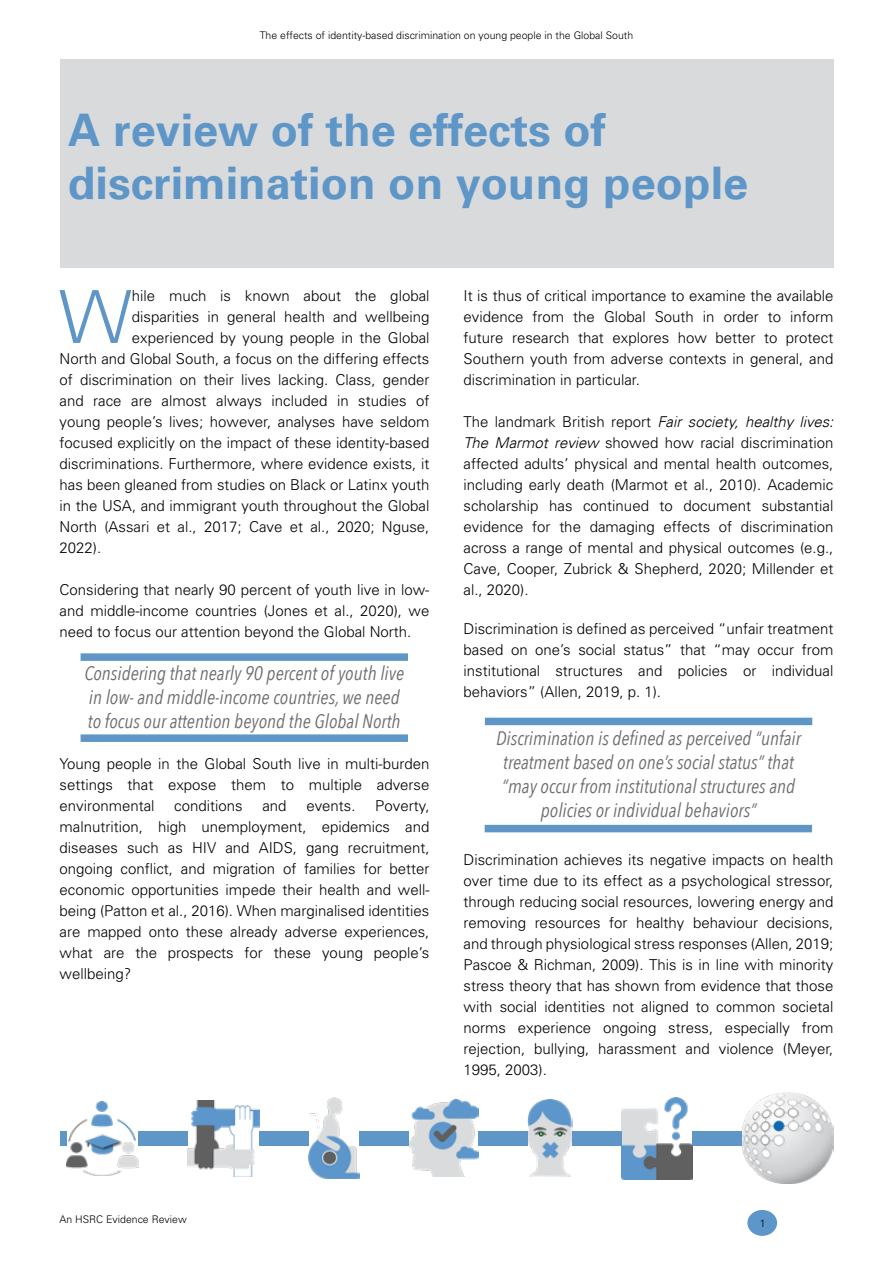
<style>
.page{position:relative;width:893px;height:1263px;background:#fff}
.page>*{position:absolute;margin:0;border:0;box-sizing:border-box;transform-origin:0 0}
.t1{font:300 73.2px "Univers";color:#5f96c8}
.t2{font:700 45px/52.5px "Univers";color:#5f96c8}
.t3{font:italic 19.5px/24px "Avenir Next Condensed";color:#6d6e71}
.t4{font:300 15px/21px "Univers";color:#000;text-align:justify}
.t5{font:italic 300 15px "Univers LT";color:#000}
.t6{font:300 10.5px "Univers";color:#000}
.s1{font-family:"Univers";font-style:normal}
.s2{font-family:"Univers LT";font-style:italic}
</style>
<div class="page">
<div style="left:747px;top:1210px;width:30px;height:26px;background:#5d96ca;border-radius:50%"></div>
<div style="left:60px;top:60px;width:773px;height:208px;background:#d9dadb"></div>
<div style="left:60px;top:1131px;width:6px;height:15px;background:#5f96c8"></div>
<img style="left:742px;top:1092px;width:91px;height:92px">
<img style="left:66px;top:1101px;width:72px;height:74px">
<img style="left:409px;top:1100px;width:70px;height:76px">
<img style="left:528px;top:1100px;width:45px;height:77px">
<img style="left:622px;top:1097px;width:71px;height:82px">
<img style="left:308px;top:1098px;width:52px;height:80px">
<img style="left:187px;top:1100px;width:72px;height:76px">
<div style="left:138px;top:1131px;width:49px;height:15px;background:#5f96c8"></div>
<div style="left:259px;top:1131px;width:49px;height:15px;background:#5f96c8"></div>
<div style="left:360px;top:1131px;width:49px;height:15px;background:#5f96c8"></div>
<div style="left:479px;top:1131px;width:49px;height:15px;background:#5f96c8"></div>
<div style="left:573px;top:1131px;width:49px;height:15px;background:#5f96c8"></div>
<div style="left:693px;top:1131px;width:49px;height:15px;background:#5f96c8"></div>
<div style="left:81px;top:653px;width:327px;height:8px;background:#5f96c8"></div>
<div style="left:81px;top:734px;width:327px;height:8px;background:#5f96c8"></div>
<div style="left:485px;top:718px;width:327px;height:7px;background:#5f96c8"></div>
<div style="left:485px;top:825px;width:327px;height:7px;background:#5f96c8"></div>
<p class="t6" style="left:260px;top:29px;width:375px">The effects of identity-based discrimination on young people in the Global South</p>
<h2 class="t2" style="left:68px;top:106px;width:682px">A review of the effects of discrimination on young people</h2>
<h1 class="t1" style="left:59px;top:273px;width:75px">W</h1>
<p class="t4" style="left:132px;top:285px;width:299px">hile much is known about the global</p>
<p class="t4" style="left:132px;top:306px;width:299px">disparities in general health and wellbeing</p>
<p class="t4" style="left:132px;top:327px;width:299px">experienced by young people in the Global</p>
<p class="t4" style="left:60px;top:348px;width:371px">North and Global South, a focus on the differing effects</p>
<p class="t4" style="left:60px;top:369px;width:371px">of discrimination on their lives lacking. Class, gender</p>
<p class="t4" style="left:60px;top:390px;width:371px">and race are almost always included in studies of</p>
<p class="t4" style="left:60px;top:411px;width:371px">young people’s lives; however, analyses have seldom</p>
<p class="t4" style="left:60px;top:432px;width:371px">focused explicitly on the impact of these identity-based</p>
<p class="t4" style="left:60px;top:453px;width:371px">discriminations. Furthermore, where evidence exists, it</p>
<p class="t4" style="left:60px;top:474px;width:371px">has been gleaned from studies on Black or Latinx youth</p>
<p class="t4" style="left:60px;top:495px;width:371px">in the USA, and immigrant youth throughout the Global</p>
<p class="t4" style="left:60px;top:516px;width:371px">North (Assari et al., 2017; Cave et al., 2020; Nguse,</p>
<p class="t4" style="left:60px;top:537px;width:43px">2022).</p>
<p class="t4" style="left:60px;top:579px;width:371px">Considering that nearly 90 percent of youth live in low&shy;and middle-income countries (Jones et al., 2020), we need to focus our attention beyond the Global North.</p>
<h3 class="t3" style="left:84px;top:661px;width:321px">Considering that nearly 90 percent of youth live in low- and middle-income countries, we need to focus our attention beyond the Global North</h3>
<p class="t4" style="left:60px;top:753px;width:371px">Young people in the Global South live in multi-burden settings that expose them to multiple adverse environmental</p>
<p class="t4" style="left:60px;top:795px;width:371px;text-indent:316px">Poverty, malnutrition, high unemployment, epidemics and diseases such as HIV and AIDS, gang recruitment, ongoing conflict, and migration of families for better economic opportunities impede their health and well&shy;being (Patton et al., 2016). When marginalised identities are mapped onto these already adverse experiences, what are the prospects for these young people’s wellbeing?</p>
<p class="t4" style="left:174px;top:795px;width:70px">conditions</p>
<p class="t4" style="left:262px;top:795px;width:26px">and</p>
<p class="t4" style="left:306px;top:795px;width:51px">events.</p>
<p class="t4" style="left:463px;top:285px;width:371px">It is thus of critical importance to examine the available evidence from the Global South in order to inform future research that explores how better to protect Southern youth from adverse contexts in general, and discrimination in particular.</p>
<p class="t5" style="left:463px;top:413px;width:371px"><span class="s1">The landmark British report</span> Fair society, healthy lives:</p>
<p class="t4" style="left:463px;top:432px;width:371px"><span class="s2">The Marmot review</span> showed how racial discrimination affected adults’ physical and mental health outcomes, including early death (Marmot et al., 2010). Academic scholarship has continued to document substantial evidence for the damaging effects of discrimination across a range of mental and physical outcomes (e.g., Cave, Cooper, Zubrick &amp; Shepherd, 2020; Millender et al., 2020).</p>
<p class="t4" style="left:463px;top:618px;width:371px">Discrimination is defined as perceived “unfair treatment based on one’s social status” that “may occur from institutional structures and policies or individual behaviors” (Allen, 2019, p. 1).</p>
<h3 class="t3" style="left:496px;top:726px;width:306px;text-align:center">Discrimination is defined as perceived “unfair treatment based on one’s social status” that “may occur from institutional structures and policies or individual behaviors”</h3>
<p class="t4" style="left:463px;top:849px;width:371px">Discrimination achieves its negative impacts on health over time due to its effect as a psychological stressor, through reducing social resources, lowering energy and removing resources for healthy behaviour decisions, and through physiological stress responses (Allen, 2019; Pascoe &amp; Richman, 2009). This is in line with minority stress theory that has shown from evidence that those with social identities not aligned to common societal norms experience ongoing stress, especially from rejection, bullying, harassment and violence (Meyer, 1995, 2003).</p>
<p class="t6" style="left:60px;top:1213px;width:129px">An HSRC Evidence Review</p>
<p class="t6" style="left:760px;top:1217px;width:7px">1</p>
</div>
